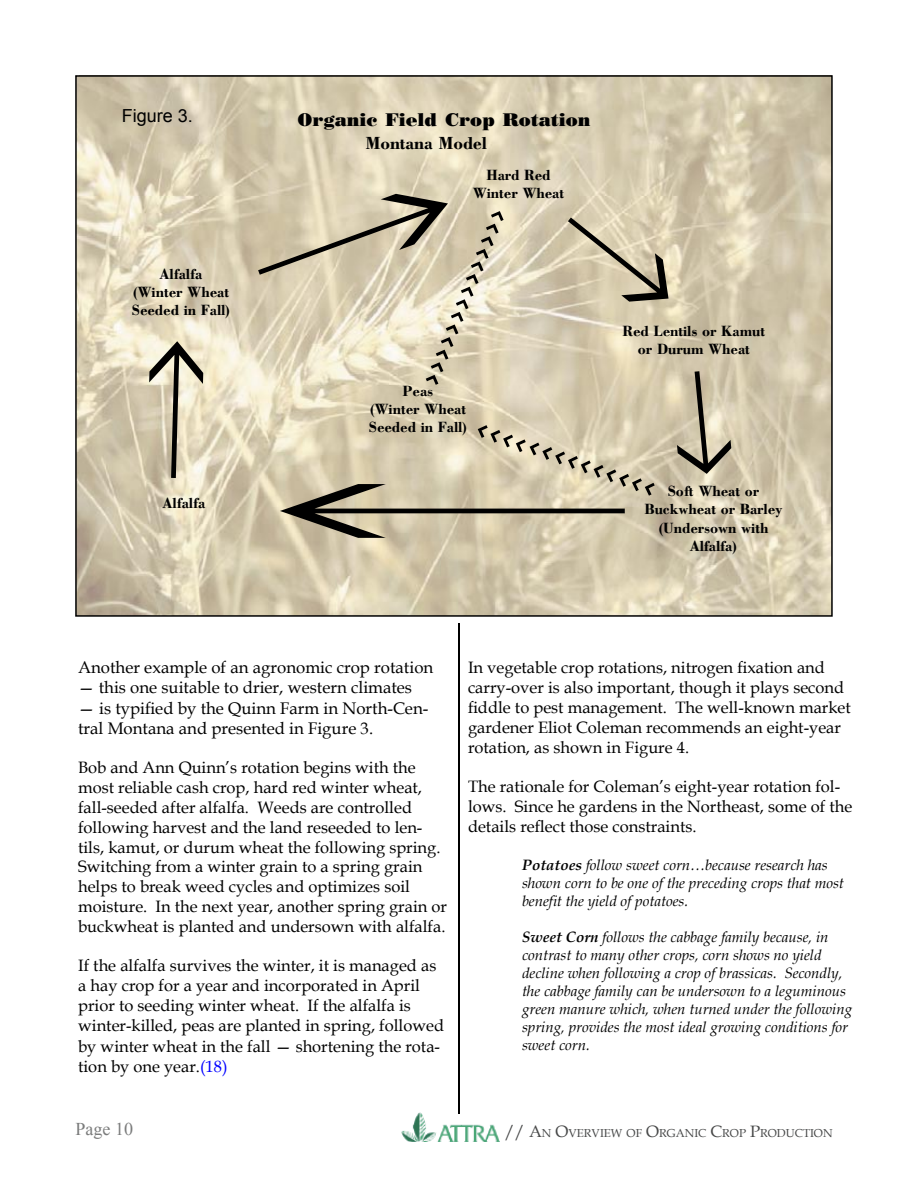
<style>
.page{position:relative;width:918px;height:1188px;background:#fff}
.page>*{position:absolute;margin:0;border:0;box-sizing:border-box;transform-origin:0 0}
.t1{font:900 18px "Bodoni";color:#000}
.t2{font:700 18px "Bodoni";color:#000}
.t3{font:18px "Arial";color:#000}
.t4{font:18px "Times New Roman";color:#7b7c7c}
.t5{font:16.8px/20.1px "Book Antiqua";color:#000}
.t6{font:16.5px/19.8px "Book Antiqua";color:#000}
.t7{font:700 15.15px/18.3px "Bodoni";color:#000;text-align:center}
.t8{font:italic 15px/18px "Book Antiqua";color:#000}
.t9{font:11.55px "Book Antiqua";color:#474848}
.s1{font-style:inherit}
.s2{font-size:16.5px}
.s3{color:#00f}
.s4{font-weight:700}
</style>
<div class="page">
<img style="left:402px;top:1112px;width:98px;height:30px">
<hr style="left:458px;top:77px;width:2px;height:1036px;background:#000">
<svg style="left:75px;top:75px;width:758px;height:542px;background:#d2c7ad"></svg>
<p class="t3" style="left:122px;top:104px;width:73px">Figure 3.</p>
<p class="t1" style="left:297px;top:109px;width:295px">Organic Field Crop Rotation</p>
<p class="t2" style="left:365px;top:133px;width:123px">Montana Model</p>
<p class="t7" style="left:473px;top:166px;width:93px">Hard Red<br>Winter Wheat</p>
<p class="t7" style="left:132px;top:265px;width:100px">Alfalfa<br>(Winter Wheat<br>Seeded in Fall)</p>
<p class="t7" style="left:163px;top:494px;width:44px">Alfalfa</p>
<p class="t7" style="left:369px;top:382px;width:100px">Peas<br>(Wi<span class="s1">n</span>ter Wheat<br>Seeded in Fall)</p>
<p class="t7" style="left:623px;top:322px;width:144px">Red Lentils or Kamut or Durum Wheat</p>
<p class="t7" style="left:644px;top:482px;width:139px">Soft Wheat or<br>Buckwheat or Barley (Undersown with<br>Alfalfa)</p>
<p class="t5" style="left:78px;top:657px;width:357px">Another example of an agronomic crop rotation</p>
<p class="t5" style="left:78px;top:677px;width:335px"><span class="s2">—</span> this one suitable to drier, western climates</p>
<p class="t5" style="left:78px;top:698px;width:352px">— is typified by the Quinn Farm in North-Cen&shy;tral Montana and presented in Figure 3.</p>
<p class="t6" style="left:78px;top:758px;width:370px">Bob and Ann Quinn’s rotation begins with the most reliable cash crop, hard red winter wheat, fall-seeded after alfalfa. Weeds are controlled following harvest and the land reseeded to len&shy;tils, kamut, or durum wheat the following spring.<br>Switching from a winter grain to a spring grain helps to break weed cycles and optimizes soil moisture. In the next year, another spring grain or buckwheat is planted and undersown with alfalfa.</p>
<p class="t6" style="left:78px;top:956px;width:367px">If the alfalfa survives the winter, it is managed as a hay crop for a year and incorporated in April prior to seeding winter wheat. If the alfalfa is winter-killed, peas are planted in spring, followed</p>
<p class="t6" style="left:78px;top:1037px;width:363px">by winter wheat in the fall — shortening the rota&shy;tion by one year.<span class="s3">(18)</span></p>
<p class="t6" style="left:468px;top:658px;width:384px">In vegetable crop rotations, nitrogen fixation and carry-over is also important, though it plays second fiddle to pest management. The well-known market gardener Eliot Coleman recommends an eight-year rotation, as shown in Figure 4.</p>
<p class="t6" style="left:468px;top:776px;width:386px">The rationale for Coleman’s eight-year rotation fol&shy;lows. Since he gardens in the Northeast, some of the details reflect those constraints.</p>
<p class="t8" style="left:522px;top:855px;width:323px"><span class="s4">Potatoes</span> follow sweet corn…because research has shown corn to be one of the preceding crops that most benefit the yield of potatoes.</p>
<p class="t8" style="left:522px;top:927px;width:332px"><span class="s4">Sweet Corn</span> follows the cabbage family because, in contrast to many other crops, corn shows no yield decline when following a crop of brassicas. Secondly, the cabbage family can be undersown to a leguminous green manure which, when turned under the following spring, provides the most ideal growing conditions for sweet corn.</p>
<p class="t4" style="left:76px;top:1117px;width:59px">Page 10</p>
<p class="t9" style="left:505px;top:1125px;width:329px"><span class="s2">// A</span>N <span class="s2">O</span>VERVIEW OF <span class="s2">O</span>RGANIC <span class="s2">C</span>ROP <span class="s2">P</span>RODUCTION</p>
</div>
